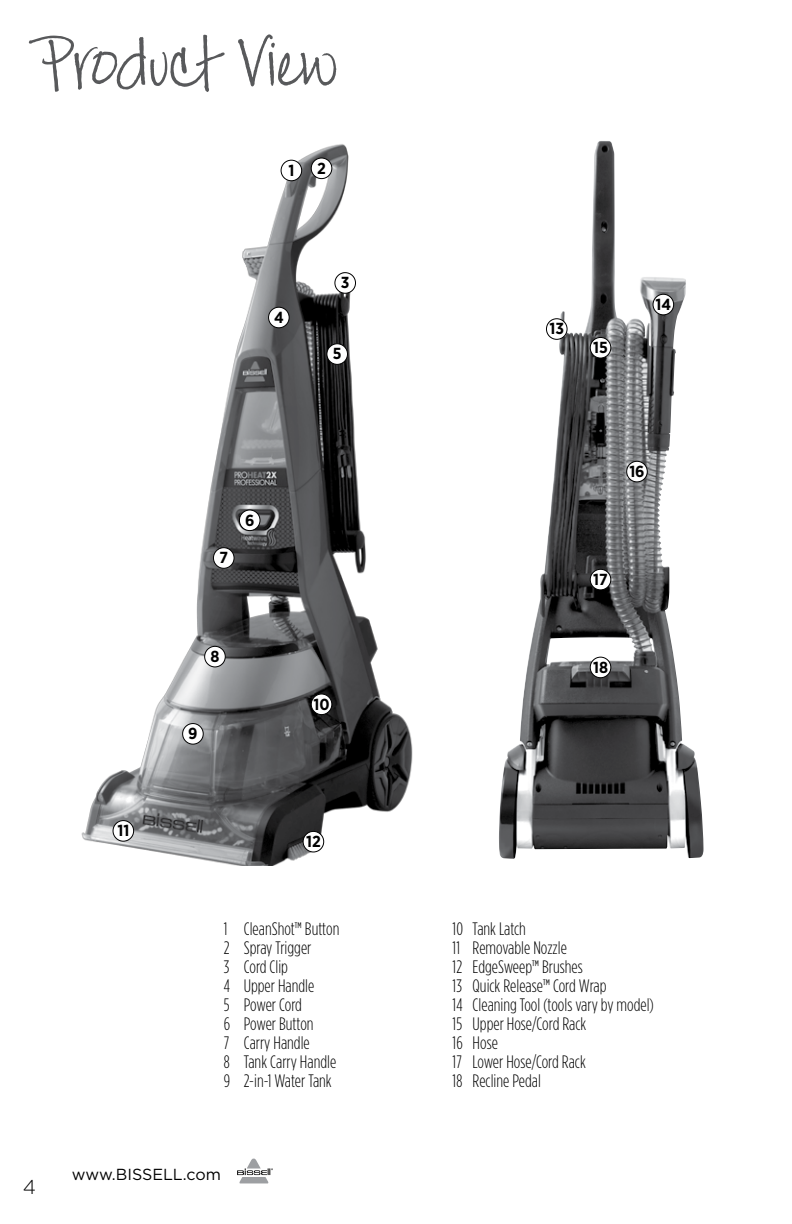
<style>
.page{position:relative;width:792px;height:1224px;background:#fff}
.page>*{position:absolute;margin:0;border:0;box-sizing:border-box;transform-origin:0 0}
.t1{font:72px "Jackie Sue BF";letter-spacing:-.02em;color:#58595b}
.t2{font:300 20px "Gotham";color:#000}
.t3{font:300 18px/19px "Gotham Condensed";color:#000}
.t4{font:700 16px "Gotham Narrow";color:#000}
.t5{font:16px "Gotham";color:#000}
</style>
<div class="page">
<img style="left:499px;top:141px;width:205px;height:718px">
<div style="left:546px;top:319px;width:21px;height:20px;background:#fff;border-radius:50%"></div>
<div style="left:546px;top:318px;width:22px;height:22px;border:1px solid #000;border-radius:50%"></div>
<div style="left:590px;top:569px;width:21px;height:21px;background:#fff;border-radius:50%"></div>
<div style="left:590px;top:569px;width:21px;height:21px;border:1px solid #000;border-radius:50%"></div>
<div style="left:590px;top:657px;width:21px;height:21px;background:#fff;border-radius:50%"></div>
<div style="left:590px;top:657px;width:21px;height:21px;border:1px solid #000;border-radius:50%"></div>
<img style="left:81px;top:144px;width:332px;height:721px">
<div style="left:311px;top:158px;width:21px;height:21px;background:#fff;border-radius:50%"></div>
<div style="left:311px;top:158px;width:21px;height:21px;border:1px solid #000;border-radius:50%"></div>
<div style="left:590px;top:337px;width:21px;height:21px;background:#fff;border-radius:50%"></div>
<div style="left:590px;top:337px;width:21px;height:22px;border:1px solid #000;border-radius:50%"></div>
<div style="left:327px;top:344px;width:21px;height:20px;background:#fff;border-radius:50%"></div>
<div style="left:326px;top:343px;width:22px;height:22px;border:1px solid #000;border-radius:50%"></div>
<div style="left:281px;top:160px;width:21px;height:21px;background:#fff;border-radius:50%"></div>
<div style="left:281px;top:160px;width:21px;height:21px;border:1px solid #000;border-radius:50%"></div>
<div style="left:335px;top:273px;width:21px;height:20px;background:#fff;border-radius:50%"></div>
<div style="left:334px;top:272px;width:22px;height:22px;border:1px solid #000;border-radius:50%"></div>
<div style="left:311px;top:694px;width:21px;height:21px;background:#fff;border-radius:50%"></div>
<div style="left:311px;top:694px;width:21px;height:21px;border:1px solid #000;border-radius:50%"></div>
<div style="left:653px;top:294px;width:21px;height:21px;background:#fff;border-radius:50%"></div>
<div style="left:653px;top:294px;width:21px;height:21px;border:1px solid #000;border-radius:50%"></div>
<div style="left:269px;top:307px;width:20px;height:21px;background:#fff;border-radius:50%"></div>
<div style="left:268px;top:307px;width:22px;height:21px;border:1px solid #000;border-radius:50%"></div>
<div style="left:239px;top:510px;width:21px;height:21px;background:#fff;border-radius:50%"></div>
<div style="left:239px;top:510px;width:22px;height:21px;border:1px solid #000;border-radius:50%"></div>
<div style="left:213px;top:548px;width:21px;height:20px;background:#fff;border-radius:50%"></div>
<div style="left:213px;top:547px;width:22px;height:22px;border:1px solid #000;border-radius:50%"></div>
<div style="left:205px;top:646px;width:20px;height:21px;background:#fff;border-radius:50%"></div>
<div style="left:204px;top:646px;width:22px;height:21px;border:1px solid #000;border-radius:50%"></div>
<div style="left:183px;top:724px;width:20px;height:20px;background:#fff;border-radius:50%"></div>
<div style="left:182px;top:723px;width:22px;height:22px;border:1px solid #000;border-radius:50%"></div>
<div style="left:113px;top:821px;width:21px;height:20px;background:#fff;border-radius:50%"></div>
<div style="left:113px;top:820px;width:21px;height:22px;border:1px solid #000;border-radius:50%"></div>
<div style="left:303px;top:831px;width:21px;height:21px;background:#fff;border-radius:50%"></div>
<div style="left:303px;top:831px;width:21px;height:21px;border:1px solid #000;border-radius:50%"></div>
<svg style="left:237px;top:1159px;width:36px;height:24px"></svg>
<div style="left:627px;top:461px;width:20px;height:21px;background:#fff;border-radius:50%"></div>
<div style="left:626px;top:461px;width:22px;height:21px;border:1px solid #000;border-radius:50%"></div>
<h1 class="t1" style="left:36px;top:21px;width:303px">Product View</h1>
<p class="t4" style="left:288px;top:160px;width:7px">1</p>
<p class="t4" style="left:317px;top:158px;width:10px">2</p>
<p class="t4" style="left:274px;top:307px;width:11px">4</p>
<p class="t4" style="left:341px;top:272px;width:10px">3</p>
<p class="t4" style="left:333px;top:343px;width:10px">5</p>
<p class="t4" style="left:549px;top:318px;width:16px">13</p>
<p class="t4" style="left:593px;top:337px;width:16px">15</p>
<p class="t4" style="left:656px;top:294px;width:17px">14</p>
<p class="t2" style="left:23px;top:1174px;width:15px">4</p>
<p class="t4" style="left:117px;top:820px;width:13px">11</p>
<p class="t4" style="left:219px;top:547px;width:10px">7</p>
<p class="t4" style="left:245px;top:510px;width:11px">6</p>
<p class="t4" style="left:210px;top:646px;width:11px">8</p>
<p class="t4" style="left:188px;top:723px;width:11px">9</p>
<p class="t4" style="left:313px;top:694px;width:18px">10</p>
<p class="t4" style="left:629px;top:461px;width:17px">16</p>
<p class="t4" style="left:593px;top:569px;width:16px">17</p>
<p class="t4" style="left:593px;top:657px;width:16px">18</p>
<p class="t4" style="left:306px;top:831px;width:16px">12</p>
<p class="t3" style="left:224px;top:919px;width:117px">1 CleanShot™ Button<br>2 Spray Trigger<br>3 Cord Clip<br>4 Upper Handle<br>5 Power Cord<br>6 Power Button<br>7 Carry Handle<br>8 Tank Carry Handle<br>9 2-in-1 Water Tank</p>
<p class="t3" style="left:453px;top:919px;width:203px">10 Tank Latch<br>11 Removable Nozzle<br>12 EdgeSweep™ Brushes<br>13 Quick Release™ Cord Wrap<br>14 Cleaning Tool (tools vary by model)<br>15 Upper Hose/Cord Rack<br>16 Hose<br>17 Lower Hose/Cord Rack<br>18 Recline Pedal</p>
<p class="t5" style="left:72px;top:1164px;width:150px">www.BISSELL.com</p>
</div>
